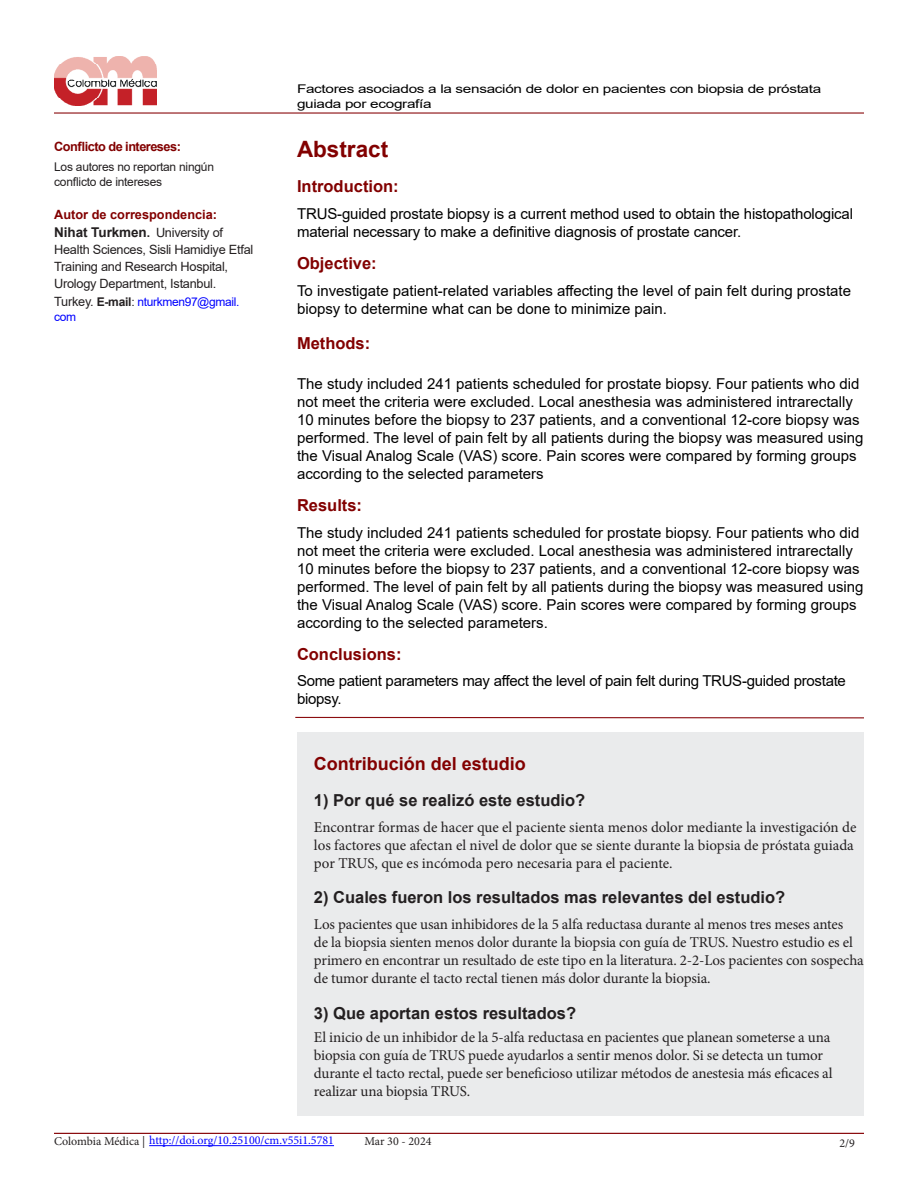
<style>
.page{position:relative;width:918px;height:1188px;background:#fff}
.page>*{position:absolute;margin:0;border:0;box-sizing:border-box;transform-origin:0 0}
.t1{font:700 22.5px "Arial";color:#820000}
.t2{font:700 18px "Arial";color:#820000}
.t3{font:700 16.5px "Arial";color:#231f20}
.t4{font:700 16.5px "Arial";color:#820000}
.t5{font:15px/18px "Arial";color:#000}
.t6{font:15px/18px "Minion Pro";letter-spacing:-.01em;color:#231f20}
.t7{font:15px/18px "Arial";letter-spacing:-.02em;color:#000}
.t8{font:700 13.5px "Arial";letter-spacing:-.005em;color:#231f20}
.t9{font:12.75px/17.2px "Arial";letter-spacing:-.02em;color:#231f20}
.t10{font:700 12.75px "Arial";color:#820000}
.t11{font:700 12.75px "Arial";letter-spacing:-.04em;color:#820000}
.t12{font:12px/15px "Arial";letter-spacing:-.02em;color:#000;scale:1.28 1}
.t13{font:12px "Minion Pro";color:#00f}
.t14{font:12px/15px "Arial";letter-spacing:-.02em;color:#231f20}
.t15{font:12px/15px "Arial";letter-spacing:-.03em;color:#00f}
.t16{font:12px "Minion Pro";color:#231f20}
.s1{font-size:12px}
.s2{font-weight:400;font-size:12.75px}
.s3{font-size:12.75px;color:#231f20}
.s4{font-weight:700;color:#231f20}
.s5{color:#231f20}
</style>
<div class="page">
<hr style="left:54px;top:112px;width:810px;height:2px;background:#8b0d10">
<img style="left:54px;top:56px;width:102px;height:50px">
<hr style="left:149px;top:1145px;width:185px;height:1px;background:#00f">
<hr style="left:54px;top:1133px;width:810px;height:1px;background:#8b0d10">
<div style="left:297px;top:732px;width:567px;height:384px;background:#eaebec"></div>
<hr style="left:295px;top:717px;width:569px;height:1px;background:#8b0d10">
<p class="t11" style="left:54px;top:138px;width:128px">Conflicto de intereses:</p>
<p class="t14" style="left:54px;top:159px;width:161px">Los autores no reportan ningún conflicto de intereses</p>
<p class="t10" style="left:54px;top:205px;width:164px">Autor de correspondencia:</p>
<p class="t8" style="left:54px;top:222px;width:170px">Nihat Turkmen<span class="s1">.</span> <span class="s2">University of</span></p>
<p class="t9" style="left:54px;top:241px;width:201px">Health Sciences, Sisli Hamidiye Etfal<br>Training and Research Hospital,<br>Urology Department, Istanbul.</p>
<p class="t15" style="left:54px;top:294px;width:187px"><span class="s3">Turkey.</span> <span class="s4">E-mail</span><span class="s5">:</span> nturkmen97@gmail. com</p>
<p class="t12" style="left:297px;top:81px;width:411px">Factores asociados a la sensación de dolor en pacientes con biopsia de próstata guiada por ecografía</p>
<p class="t1" style="left:297px;top:133px;width:93px">Abstract</p>
<p class="t4" style="left:297px;top:175px;width:103px">Introduction:</p>
<p class="t5" style="left:297px;top:204px;width:558px">TRUS-guided prostate biopsy is a current method used to obtain the histopathological material necessary to make a definitive diagnosis of prostate cancer.</p>
<p class="t4" style="left:297px;top:252px;width:81px">Objective:</p>
<p class="t5" style="left:297px;top:281px;width:556px">To investigate patient-related variables affecting the level of pain felt during prostate biopsy to determine what can be done to minimize pain.</p>
<p class="t4" style="left:297px;top:332px;width:75px">Methods:</p>
<p class="t5" style="left:297px;top:374px;width:568px">The study included 241 patients scheduled for prostate biopsy. Four patients who did not meet the criteria were excluded. Local anesthesia was administered intrarectally 10 minutes before the biopsy to 237 patients, and a conventional 12-core biopsy was performed. The level of pain felt by all patients during the biopsy was measured using the Visual Analog Scale (VAS) score. Pain scores were compared by forming groups according to the selected parameters</p>
<p class="t4" style="left:297px;top:494px;width:67px">Results:</p>
<p class="t5" style="left:297px;top:523px;width:568px">The study included 241 patients scheduled for prostate biopsy. Four patients who did not meet the criteria were excluded. Local anesthesia was administered intrarectally 10 minutes before the biopsy to 237 patients, and a conventional 12-core biopsy was performed. The level of pain felt by all patients during the biopsy was measured using the Visual Analog Scale (VAS) score. Pain scores were compared by forming groups according to the selected parameters.</p>
<p class="t4" style="left:297px;top:643px;width:106px">Conclusions:</p>
<p class="t7" style="left:297px;top:672px;width:550px">Some patient parameters may affect the level of pain felt during TRUS-guided prostate biopsy.</p>
<p class="t2" style="left:314px;top:751px;width:214px">Contribución del estudio</p>
<p class="t3" style="left:314px;top:789px;width:273px">1) Por qué se realizó este estudio?</p>
<p class="t6" style="left:314px;top:819px;width:544px">Encontrar formas de hacer que el paciente sienta menos dolor mediante la investigación de los factores que afectan el nivel de dolor que se siente durante la biopsia de próstata guiada por TRUS, que es incómoda pero necesaria para el paciente.</p>
<p class="t3" style="left:314px;top:886px;width:473px">2) Cuales fueron los resultados mas relevantes del estudio?</p>
<p class="t6" style="left:314px;top:916px;width:551px">Los pacientes que usan inhibidores de la 5 alfa reductasa durante al menos tres meses antes<br>de la biopsia sienten menos dolor durante la biopsia con guía de TRUS. Nuestro estudio es el primero en encontrar un resultado de este tipo en la literatura. 2-2-Los pacientes con sospecha de tumor durante el tacto rectal tienen más dolor durante la biopsia.</p>
<p class="t3" style="left:314px;top:1002px;width:264px">3) Que aportan estos resultados?</p>
<p class="t6" style="left:314px;top:1028px;width:520px">El inicio de un inhibidor de la 5-alfa reductasa en pacientes que planean someterse a una biopsia con guía de TRUS puede ayudarlos a sentir menos dolor. Si se detecta un tumor durante el tacto rectal, puede ser beneficioso utilizar métodos de anestesia más eficaces al realizar una biopsia TRUS.</p>
<p class="t13" style="left:54px;top:1133px;width:282px"><span class="s5">Colombia Médica |</span> http://doi.org/10.25100/cm.v55i1.5781</p>
<p class="t16" style="left:364px;top:1133px;width:69px">Mar 30 - 2024</p>
<p class="t16" style="left:840px;top:1135px;width:17px">2/9</p>
</div>
